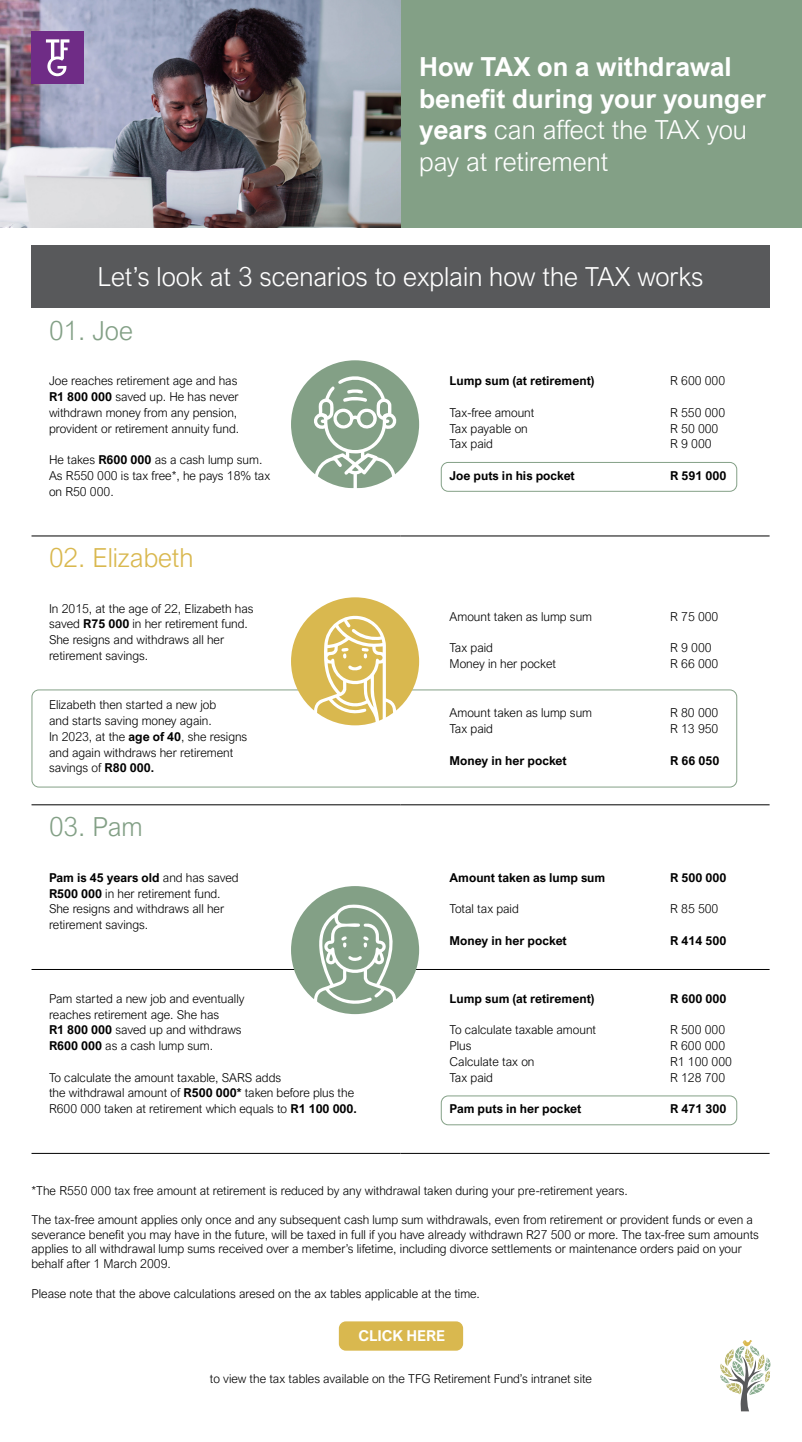
<style>
.page{position:relative;width:802px;height:1442px;background:#fff}
.page>*{position:absolute;margin:0;border:0;box-sizing:border-box;transform-origin:0 0}
.t1{font:700 26.25px/31.5px "Arial Nova";color:#fff}
.t2{font:300 26.25px "Arial Nova";color:#fff}
.t3{font:300 26.25px "Arial Nova";color:#83a086}
.t4{font:300 26.25px "Arial Nova";color:#d9b84f}
.t5{font:700 14.96px "Arial Nova";letter-spacing:-.01em;color:#fff}
.t6{font:300 12.25px/15.8px "Arial Nova";color:#000}
.t7{font:700 12.25px "Arial Nova";color:#000}
.s1{font-weight:300}
.s2{font-weight:700}
</style>
<div class="page">
<div style="left:401px;top:0;width:401px;height:228px;background:#83a086"></div>
<div style="left:32px;top:245px;width:737px;height:63px;background:#58595b"></div>
<hr style="left:32px;top:536px;width:368px;height:1px;background:#000">
<hr style="left:32px;top:805px;width:368px;height:1px;background:#000">
<hr style="left:32px;top:969px;width:368px;height:1px;background:#000">
<hr style="left:32px;top:1153px;width:368px;height:1px;background:#000">
<hr style="left:400px;top:536px;width:369px;height:1px;background:#000">
<hr style="left:400px;top:805px;width:369px;height:1px;background:#000">
<hr style="left:400px;top:969px;width:369px;height:1px;background:#000">
<hr style="left:400px;top:1153px;width:369px;height:1px;background:#000">
<svg style="left:720px;top:1340px;width:50px;height:71px"></svg>
<div style="left:441px;top:462px;width:296px;height:30px;border:1px solid #83a086;border-radius:7px"></div>
<div style="left:32px;top:690px;width:705px;height:98px;border:1px solid #83a086;border-radius:7px"></div>
<div style="left:339px;top:1321px;width:124px;height:30px;background:#d9b84f;border-radius:7px"></div>
<div style="left:441px;top:1096px;width:296px;height:29px;border:1px solid #83a086;border-radius:7px"></div>
<div style="left:291px;top:360px;width:128px;height:128px;background:#83a086;border-radius:50%"></div>
<svg style="left:309px;top:371px;width:92px;height:117px"></svg>
<div style="left:291px;top:597px;width:128px;height:128px;background:#d9b84f;border-radius:50%"></div>
<svg style="left:311px;top:612px;width:88px;height:114px"></svg>
<div style="left:291px;top:886px;width:128px;height:128px;background:#83a086;border-radius:50%"></div>
<svg style="left:312px;top:904px;width:87px;height:111px"></svg>
<img style="left:0;top:0;width:401px;height:228px">
<div style="left:32px;top:32px;width:52px;height:52px;background:#6f2c86"></div>
<svg style="left:46px;top:39px;width:23px;height:37px"></svg>
<h1 class="t1" style="left:419px;top:51px;width:348px">How TAX on a withdrawal benefit during your younger years <span class="s1">can affect the TAX you pay at retirement</span></h1>
<h1 class="t2" style="left:97px;top:262px;width:607px">Let’s look at 3 scenarios to explain how the TAX works</h1>
<h1 class="t3" style="left:49px;top:316px;width:85px">01. Joe</h1>
<p class="t6" style="left:49px;top:373px;width:191px">Joe reaches retirement age and has <span class="s2">R1 800 000</span> saved up. He has never withdrawn money from any pension, provident or retirement annuity fund.</p>
<p class="t6" style="left:49px;top:452px;width:223px">He takes <span class="s2">R600 000</span> as a cash lump sum.<br>As R550 000 is tax free*, he pays 18% tax on R50 000.</p>
<p class="t7" style="left:449px;top:374px;width:147px">Lump sum (at retirement)</p>
<p class="t6" style="left:670px;top:373px;width:57px">R 600 000</p>
<p class="t6" style="left:449px;top:405px;width:86px">Tax-free amount</p>
<p class="t6" style="left:670px;top:405px;width:57px">R 550 000</p>
<p class="t6" style="left:449px;top:421px;width:80px">Tax payable on</p>
<p class="t6" style="left:670px;top:421px;width:50px">R 50 000</p>
<p class="t6" style="left:449px;top:436px;width:45px">Tax paid</p>
<p class="t6" style="left:670px;top:436px;width:43px">R 9 000</p>
<p class="t7" style="left:449px;top:468px;width:127px">Joe puts in his pocket</p>
<p class="t7" style="left:670px;top:468px;width:58px">R 591 000</p>
<h1 class="t4" style="left:49px;top:543px;width:146px">02. Elizabeth</h1>
<p class="t6" style="left:49px;top:600px;width:206px">In 2015, at the age of 22, Elizabeth has saved <span class="s2">R75 000</span> in her retirement fund.<br>She resigns and withdraws all her retirement savings.</p>
<p class="t6" style="left:449px;top:608px;width:144px">Amount taken as lump sum</p>
<p class="t6" style="left:670px;top:608px;width:50px">R 75 000</p>
<p class="t6" style="left:449px;top:640px;width:45px">Tax paid</p>
<p class="t6" style="left:670px;top:640px;width:43px">R 9 000</p>
<p class="t6" style="left:449px;top:656px;width:108px">Money in her pocket</p>
<p class="t6" style="left:670px;top:656px;width:50px">R 66 000</p>
<p class="t6" style="left:49px;top:697px;width:200px">Elizabeth then started a new job<br>and starts saving money again.<br>In 2023, at the <span class="s2">age of 40</span>, she resigns and again withdraws her retirement savings of <span class="s2">R80 000.</span></p>
<p class="t6" style="left:449px;top:705px;width:144px">Amount taken as lump sum</p>
<p class="t6" style="left:670px;top:705px;width:50px">R 80 000</p>
<p class="t6" style="left:449px;top:721px;width:45px">Tax paid</p>
<p class="t6" style="left:670px;top:721px;width:50px">R 13 950</p>
<p class="t7" style="left:449px;top:753px;width:119px">Money in her pocket</p>
<p class="t7" style="left:670px;top:753px;width:51px">R 66 050</p>
<h1 class="t3" style="left:49px;top:812px;width:95px">03. Pam</h1>
<p class="t6" style="left:49px;top:870px;width:191px"><span class="s2">Pam is 45 years old</span> and has saved<br><span class="s2">R500 000</span> in her retirement fund.<br>She resigns and withdraws all her retirement savings.</p>
<p class="t7" style="left:449px;top:870px;width:157px">Amount taken as lump sum</p>
<p class="t7" style="left:670px;top:870px;width:58px">R 500 000</p>
<p class="t6" style="left:449px;top:901px;width:71px">Total tax paid</p>
<p class="t6" style="left:670px;top:901px;width:50px">R 85 500</p>
<p class="t7" style="left:449px;top:933px;width:119px">Money in her pocket</p>
<p class="t7" style="left:670px;top:933px;width:58px">R 414 500</p>
<p class="t6" style="left:49px;top:991px;width:197px">Pam started a new job and eventually reaches retirement age. She has<br><span class="s2">R1 800 000</span> saved up and withdraws<br><span class="s2">R600 000</span> as a cash lump sum.</p>
<p class="t6" style="left:49px;top:1069px;width:309px">To calculate the amount taxable, SARS adds<br>the withdrawal amount of <span class="s2">R500 000*</span> taken before plus the<br>R600 000 taken at retirement which equals to <span class="s2">R1 100 000.</span></p>
<p class="t7" style="left:449px;top:991px;width:147px">Lump sum (at retirement)</p>
<p class="t7" style="left:670px;top:991px;width:58px">R 600 000</p>
<p class="t6" style="left:449px;top:1022px;width:148px">To calculate taxable amount</p>
<p class="t6" style="left:670px;top:1022px;width:57px">R 500 000</p>
<p class="t6" style="left:449px;top:1038px;width:23px">Plus</p>
<p class="t6" style="left:670px;top:1038px;width:57px">R 600 000</p>
<p class="t6" style="left:449px;top:1054px;width:86px">Calculate tax on</p>
<p class="t6" style="left:670px;top:1054px;width:63px">R1 100 000</p>
<p class="t6" style="left:449px;top:1069px;width:45px">Tax paid</p>
<p class="t6" style="left:670px;top:1069px;width:57px">R 128 700</p>
<p class="t7" style="left:449px;top:1102px;width:133px">Pam puts in her pocket</p>
<p class="t7" style="left:670px;top:1102px;width:58px">R 471 300</p>
<p class="t6" style="left:32px;top:1182px;width:598px">*The R550 000 tax free amount at retirement is reduced by any withdrawal taken during your pre-retirement years.</p>
<p class="t6" style="left:32px;top:1212px;width:729px;line-height:14.7px">The tax-free amount applies only once and any subsequent cash lump sum withdrawals, even from retirement or provident funds or even a severance benefit you may have in the future, will be taxed in full if you have already withdrawn R27 500 or more. The tax-free sum amounts applies to all withdrawal lump sums received over a member’s lifetime, including divorce settlements or maintenance orders paid on your behalf after 1 March 2009.</p>
<p class="t6" style="left:32px;top:1285px;width:450px">Please note that the above calculations aresed on the ax tables applicable at the time.</p>
<p class="t5" style="left:358px;top:1327px;width:88px">CLICK HERE</p>
<p class="t6" style="left:210px;top:1371px;width:383px">to view the tax tables available on the TFG Retirement Fund’s intranet site</p>
</div>
